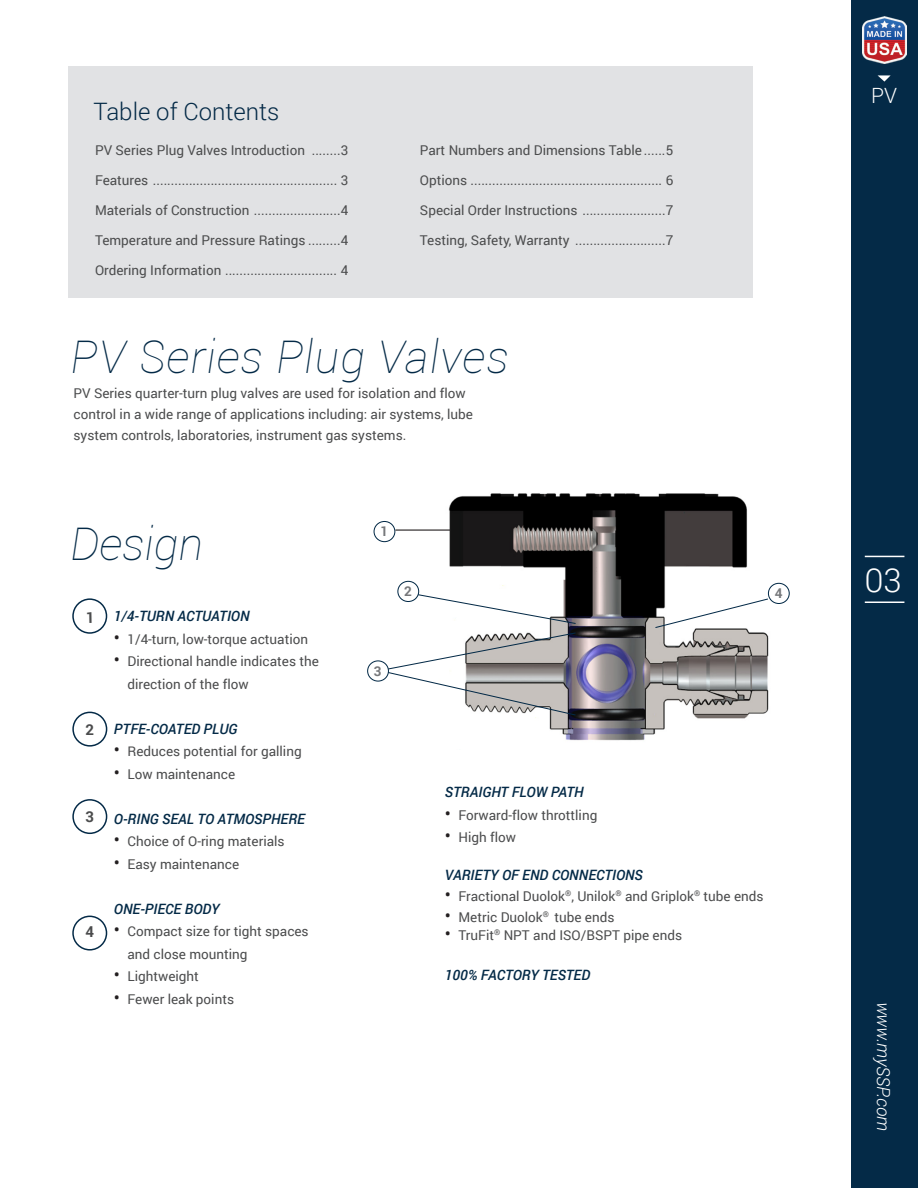
<style>
.page{position:relative;width:918px;height:1188px;background:#fff}
.page>*{position:absolute;margin:0;border:0;box-sizing:border-box;transform-origin:0 0}
.t1{font:italic 100 45px "Roboto";letter-spacing:.025em;color:#042a47}
.t2{font:300 33px "Roboto";color:#fff}
.t3{font:300 24px "Roboto";color:#042a47}
.t4{font:300 21px "Roboto";color:#fff}
.t5{font:italic 300 18px "Roboto";color:#fff}
.t6{font:18px "Roboto";color:#231f20}
.t7{font:700 15px "Roboto";color:#4b4c4d}
.t8{font:italic 500 14.25px "Roboto";color:#042a47}
.t9{font:13.5px/22.5px "Roboto";color:#4b4c4d}
.t10{font:700 13.5px "Roboto";color:#76787b}
.t11{font:7.8px "Roboto";color:#4b4c4d}
.s1{font-size:18px;color:#231f20}
</style>
<div class="page">
<div style="left:851px;top:0;width:67px;height:1188px;background:#042a47"></div>
<hr style="left:865px;top:556px;width:39px;height:1px;background:#fff">
<hr style="left:865px;top:602px;width:39px;height:1px;background:#fff">
<img style="left:863px;top:16px;width:43px;height:48px">
<svg style="left:878px;top:75px;width:13px;height:7px"></svg>
<div style="left:69px;top:66px;width:684px;height:231px;background:#e1e2e4"></div>
<div style="left:72px;top:598px;width:35px;height:36px;border:2px solid #042a47;border-radius:50%"></div>
<div style="left:72px;top:712px;width:35px;height:35px;border:2px solid #042a47;border-radius:50%"></div>
<div style="left:72px;top:799px;width:35px;height:35px;border:2px solid #042a47;border-radius:50%"></div>
<div style="left:72px;top:916px;width:35px;height:35px;border:2px solid #042a47;border-radius:50%"></div>
<img style="left:437px;top:493px;width:347px;height:248px">
<svg style="left:417px;top:594px;width:160px;height:31px"></svg>
<svg style="left:654px;top:598px;width:115px;height:31px"></svg>
<svg style="left:386px;top:632px;width:191px;height:84px"></svg>
<div style="left:397px;top:581px;width:22px;height:21px;border:1px solid #042a47;border-radius:50%"></div>
<div style="left:368px;top:661px;width:20px;height:20px;background:#fff;border-radius:50%"></div>
<div style="left:367px;top:660px;width:22px;height:22px;border:1px solid #042a47;border-radius:50%"></div>
<div style="left:768px;top:583px;width:21px;height:21px;background:#fff;border-radius:50%"></div>
<div style="left:768px;top:583px;width:22px;height:21px;border:1px solid #042a47;border-radius:50%"></div>
<div style="left:374px;top:521px;width:21px;height:21px;border:1px solid #042a47;border-radius:50%"></div>
<hr style="left:395px;top:530px;width:55px;height:1px;background:#231f20">
<p class="t3" style="left:94px;top:95px;width:187px">Table of Contents</p>
<p class="t9" style="left:95px;top:138px;width:211px">PV Series Plug Valves Introduction</p>
<p class="t9" style="left:312px;top:138px;width:38px">........3</p>
<p class="t9" style="left:95px;top:168px;width:255px">Features ................................................... 3</p>
<p class="t9" style="left:95px;top:198px;width:255px">Materials of Construction ........................4</p>
<p class="t9" style="left:95px;top:228px;width:255px">Temperature and Pressure Ratings .........4</p>
<p class="t9" style="left:95px;top:258px;width:255px">Ordering Information ............................... 4</p>
<p class="t9" style="left:420px;top:138px;width:255px">Part Numbers and Dimensions Table ......5</p>
<p class="t9" style="left:420px;top:168px;width:255px">Options ..................................................... 6</p>
<p class="t9" style="left:420px;top:198px;width:255px">Special Order Instructions .......................7</p>
<p class="t9" style="left:420px;top:228px;width:255px">Testing, Safety, Warranty .........................7</p>
<p class="t1" style="left:70px;top:326px;width:440px">PV Series Plug Valves</p>
<p class="t9" style="left:74px;top:382px;width:394px">PV Series quarter-turn plug valves are used for isolation and flow</p>
<p class="t9" style="left:74px;top:403px;width:401px;line-height:21px">control in a wide range of applications including: air systems, lube system controls, laboratories, instrument gas systems.</p>
<h1 class="t1" style="left:70px;top:513px;width:135px">Design</h1>
<p class="t7" style="left:86px;top:719px;width:10px">2</p>
<p class="t7" style="left:86px;top:806px;width:10px">3</p>
<p class="t7" style="left:86px;top:921px;width:10px">4</p>
<p class="t8" style="left:114px;top:606px;width:137px">1/4-TURN ACTUATION</p>
<p class="t9" style="left:114px;top:627px;width:196px"><span class="s1">•</span> 1/4-turn, low-torque actuation</p>
<p class="t9" style="left:127px;top:650px;width:193px;text-indent:-14px"><span class="s1">•</span> Directional handle indicates the direction of the flow</p>
<p class="t8" style="left:114px;top:719px;width:125px">PTFE-COATED PLUG</p>
<p class="t9" style="left:114px;top:740px;width:189px"><span class="s1">•</span> Reduces potential for galling</p>
<p class="t9" style="left:114px;top:762px;width:123px"><span class="s1">•</span> Low maintenance</p>
<p class="t8" style="left:114px;top:809px;width:193px">O-RING SEAL TO ATMOSPHERE</p>
<p class="t9" style="left:114px;top:830px;width:172px"><span class="s1">•</span> Choice of O-ring materials</p>
<p class="t9" style="left:114px;top:852px;width:127px"><span class="s1">•</span> Easy maintenance</p>
<p class="t8" style="left:114px;top:899px;width:107px">ONE-PIECE BODY</p>
<p class="t9" style="left:127px;top:920px;width:183px;text-indent:-14px"><span class="s1">•</span> Compact size for tight spaces and close mounting</p>
<p class="t9" style="left:114px;top:965px;width:86px"><span class="s1">•</span> Lightweight</p>
<p class="t9" style="left:114px;top:987px;width:122px"><span class="s1">•</span> Fewer leak points</p>
<p class="t10" style="left:380px;top:522px;width:9px">1</p>
<p class="t10" style="left:404px;top:582px;width:9px">2</p>
<p class="t10" style="left:374px;top:661px;width:9px">3</p>
<p class="t10" style="left:775px;top:584px;width:9px">4</p>
<p class="t8" style="left:445px;top:782px;width:140px">STRAIGHT FLOW PATH</p>
<p class="t9" style="left:445px;top:803px;width:154px"><span class="s1">•</span> Forward-flow throttling</p>
<p class="t9" style="left:445px;top:826px;width:73px"><span class="s1">•</span> High flow</p>
<p class="t8" style="left:445px;top:865px;width:199px">VARIETY OF END CONNECTIONS</p>
<p class="t6" style="left:445px;top:882px;width:8px">•</p>
<p class="t9" style="left:458px;top:884px;width:159px">Fractional Duolok<sup>®</sup>, Unilok</p>
<p class="t11" style="left:616px;top:888px;width:8px">®</p>
<p class="t9" style="left:625px;top:884px;width:71px">and Griplok</p>
<p class="t11" style="left:694px;top:888px;width:8px">®</p>
<p class="t9" style="left:704px;top:884px;width:62px">tube ends</p>
<p class="t6" style="left:445px;top:903px;width:8px">•</p>
<p class="t9" style="left:458px;top:905px;width:86px">Metric Duolok</p>
<p class="t11" style="left:543px;top:909px;width:8px">®</p>
<p class="t9" style="left:554px;top:905px;width:62px">tube ends</p>
<p class="t9" style="left:445px;top:923px;width:239px"><span class="s1">•</span> TruFit<sup>®</sup> NPT and ISO/BSPT pipe ends</p>
<p class="t8" style="left:445px;top:965px;width:147px">100% FACTORY TESTED</p>
<p class="t4" style="left:871px;top:81px;width:27px">PV</p>
<p class="t2" style="left:864px;top:557px;width:39px">03</p>
<p class="t5" style="left:896px;top:1002px;width:131px;rotate:90deg">www.mySSP.com</p>
</div>
